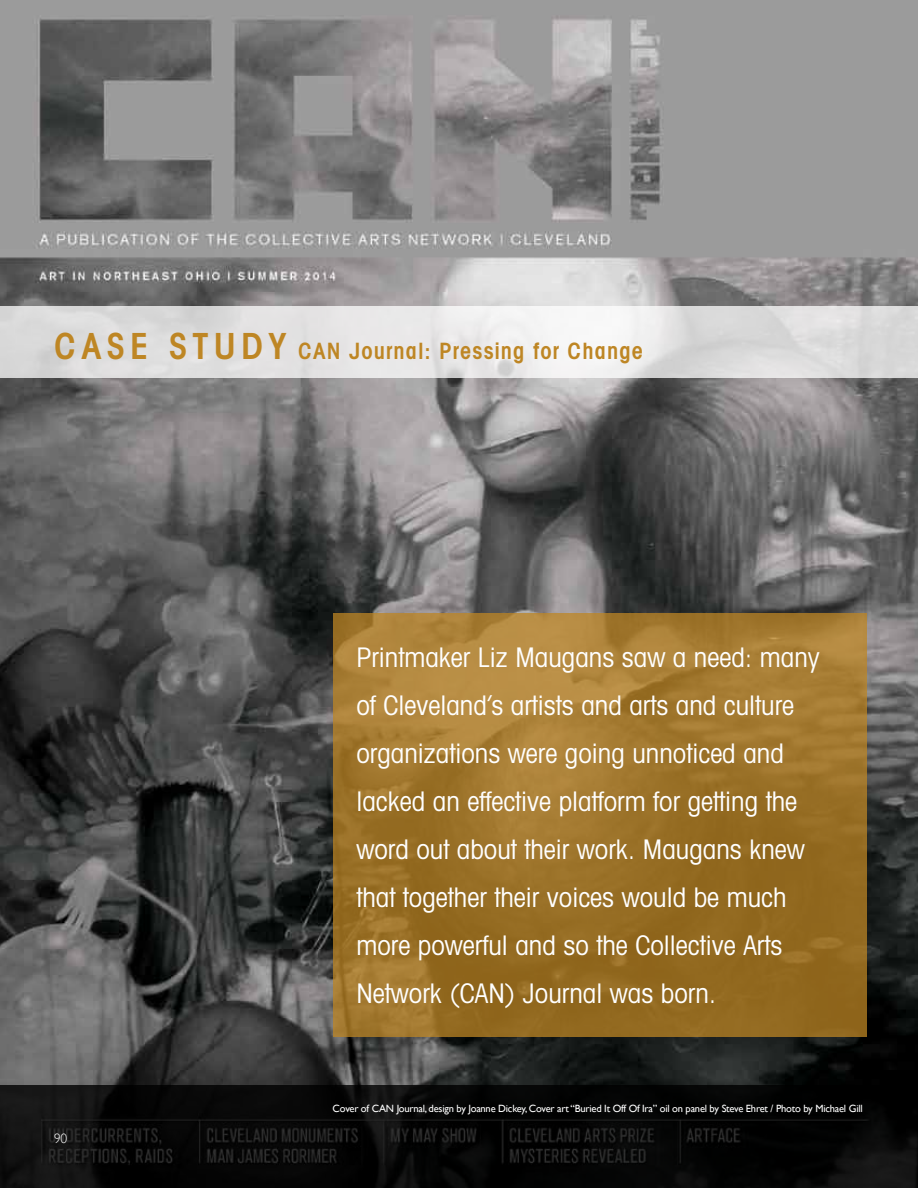
<style>
.page{position:relative;width:918px;height:1188px;background:#fff}
.page>*{position:absolute;margin:0;border:0;box-sizing:border-box;transform-origin:0 0}
.t1{font:600 condensed 36px "Avant Garde";letter-spacing:.15em;color:#be8624}
.t2{font:condensed 27px/48px "Avant Garde";color:#fff}
.t3{font:600 condensed 22.5px "Avant Garde";color:#be8624}
.t4{font:300 13.5px "Gill Sans";color:#fff}
.t5{font:10.5px "Gill Sans";letter-spacing:-.02em;color:#fff}
.s1{font-size:22.5px}
</style>
<div class="page">
<img style="left:0;top:0;width:918px;height:1085px">
<svg style="left:333px;top:613px;width:534px;height:424px;background:#9e742b"></svg>
<svg style="left:0;top:307px;width:918px;height:71px;fill:#e1e0e1"></svg>
<svg style="left:0;top:1085px;width:918px;height:103px;background:#090909"></svg>
<h1 class="t1" style="left:54px;top:324px;width:259px">case study <span class="s1">CAN</span></h1>
<p class="t3" style="left:349px;top:337px;width:296px">Journal: Pressing for Change</p>
<p class="t2" style="left:356px;top:632px;width:465px">Printmaker Liz Maugans saw a need: many of Cleveland’s artists and arts and culture organizations were going unnoticed and lacked an effective platform for getting the word out about their work. Maugans knew that together their voices would be much more powerful and so the Collective Arts Network (CAN) Journal was born.</p>
<p class="t4" style="left:54px;top:1131px;width:15px">90</p>
<p class="t5" style="left:333px;top:1102px;width:532px">Cover of CAN Journal, design by Joanne Dickey, Cover art “Buried It Off Of Ira” oil on panel by Steve Ehret / Photo by Michael Gill</p>
</div>
